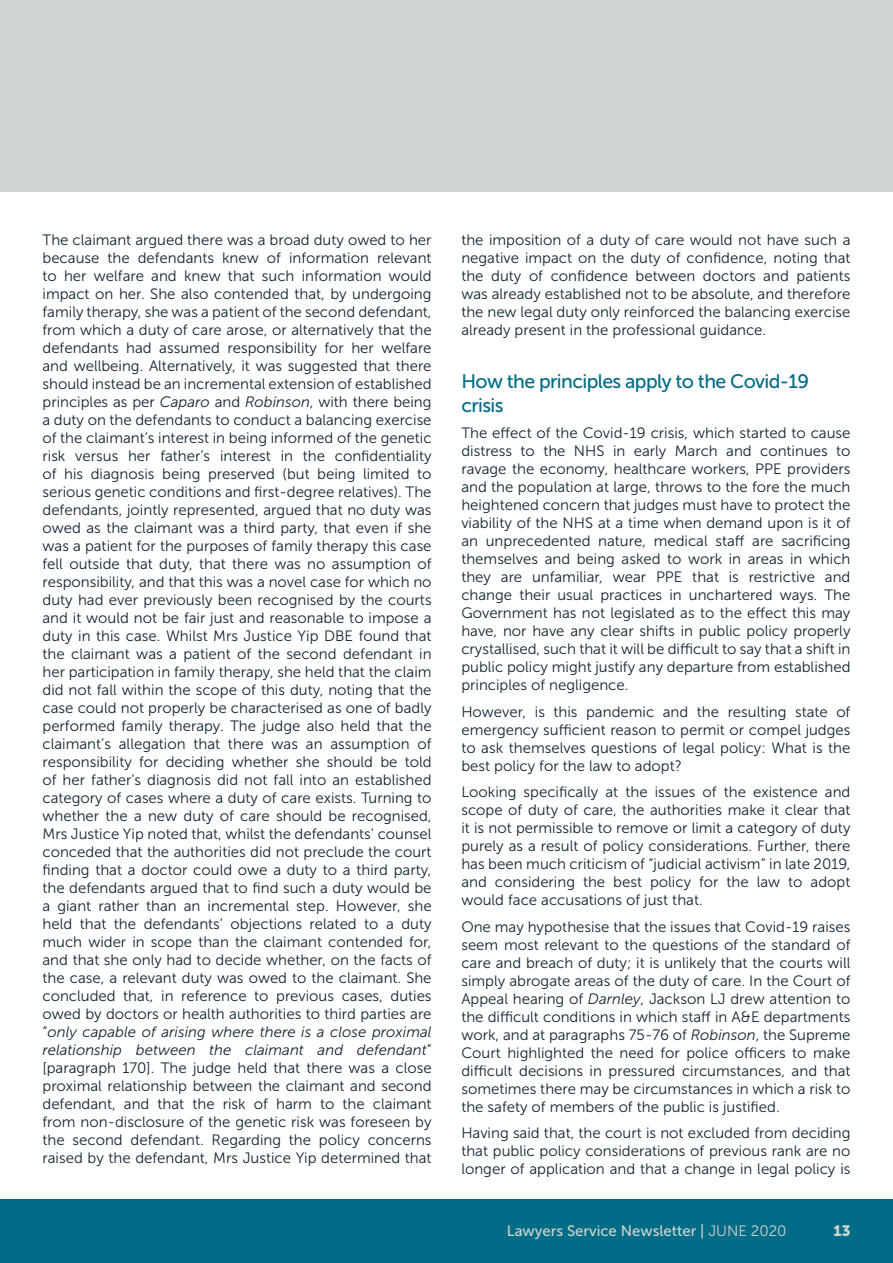
<style>
.page{position:relative;width:893px;height:1263px;background:#fff}
.page>*{position:absolute;margin:0;border:0;box-sizing:border-box;transform-origin:0 0}
.t1{font:19.5px/23.4px "Museo Sans 500";letter-spacing:-.03em;color:#006c85}
.t2{font:15px/18px "Museo Sans 300";color:#112530;text-align:justify}
.t3{font:15px "Museo Sans 500";color:#cfd4d2}
.t4{font:15px "Museo Sans 900";color:#cfd4d2}
.s1{font-style:italic}
.s2{font-family:"Museo Sans 300"}
</style>
<div class="page">
<div style="left:0;top:1199px;width:893px;height:64px;background:#006c85"></div>
<div style="left:0;top:0;width:893px;height:191px;background:#cfd4d2"></div>
<p class="t2" style="left:43px;top:231px;width:391px">The claimant argued there was a broad duty owed to her because the defendants knew of information relevant to her welfare and knew that such information would impact on her. She also contended that, by undergoing family therapy, she was a patient of the second defendant, from which a duty of care arose, or alternatively that the defendants had assumed responsibility for her welfare and wellbeing. Alternatively, it was suggested that there should instead be an incremental extension of established principles as per <span class="s1">Caparo</span> and <span class="s1">Robinson</span>, with there being a duty on the defendants to conduct a balancing exercise of the claimant’s interest in being informed of the genetic risk versus her father’s interest in the confidentiality of his diagnosis being preserved (but being limited to serious genetic conditions and first-degree relatives). The defendants, jointly represented, argued that no duty was owed as the claimant was a third party, that even if she was a patient for the purposes of family therapy this case fell outside that duty, that there was no assumption of responsibility, and that this was a novel case for which no duty had ever previously been recognised by the courts and it would not be fair just and reasonable to impose a duty in this case. Whilst Mrs Justice Yip DBE found that the claimant was a patient of the second defendant in her participation in family therapy, she held that the claim did not fall within the scope of this duty, noting that the case could not properly be characterised as one of badly performed family therapy. The judge also held that the claimant’s allegation that there was an assumption of responsibility for deciding whether she should be told of her father’s diagnosis did not fall into an established category of cases where a duty of care exists. Turning to whether the a new duty of care should be recognised, Mrs Justice Yip noted that, whilst the defendants’ counsel conceded that the authorities did not preclude the court finding that a doctor could owe a duty to a third party, the defendants argued that to find such a duty would be a giant rather than an incremental step. However, she held that the defendants’ objections related to a duty much wider in scope than the claimant contended for, and that she only had to decide whether, on the facts of the case, a relevant duty was owed to the claimant. She concluded that, in reference to previous cases, duties owed by doctors or health authorities to third parties are “<span class="s1">only capable of arising where there is a close proximal relationship between the claimant and defendant</span>” [paragraph 170]. The judge held that there was a close proximal relationship between the claimant and second defendant, and that the risk of harm to the claimant from non-disclosure of the genetic risk was foreseen by the second defendant. Regarding the policy concerns raised by the defendant, Mrs Justice Yip determined that</p>
<p class="t2" style="left:461px;top:231px;width:391px">the imposition of a duty of care would not have such a negative impact on the duty of confidence, noting that the duty of confidence between doctors and patients was already established not to be absolute, and therefore the new legal duty only reinforced the balancing exercise already present in the professional guidance.</p>
<p class="t1" style="left:461px;top:370px;width:349px">How the principles apply to the Covid-19 crisis</p>
<p class="t2" style="left:461px;top:424px;width:391px">The effect of the Covid-19 crisis, which started to cause distress to the NHS in early March and continues to ravage the economy, healthcare workers, PPE providers and the population at large, throws to the fore the much heightened concern that judges must have to protect the viability of the NHS at a time when demand upon is it of an unprecedented nature, medical staff are sacrificing themselves and being asked to work in areas in which they are unfamiliar, wear PPE that is restrictive and change their usual practices in unchartered ways. The Government has not legislated as to the effect this may have, nor have any clear shifts in public policy properly crystallised, such that it will be difficult to say that a shift in public policy might justify any departure from established principles of negligence.</p>
<p class="t2" style="left:461px;top:703px;width:391px">However, is this pandemic and the resulting state of emergency sufficient reason to permit or compel judges to ask themselves questions of legal policy: What is the best policy for the law to adopt?</p>
<p class="t2" style="left:461px;top:783px;width:391px">Looking specifically at the issues of the existence and scope of duty of care, the authorities make it clear that it is not permissible to remove or limit a category of duty purely as a result of policy considerations. Further, there has been much criticism of “judicial activism” in late 2019, and considering the best policy for the law to adopt would face accusations of just that.</p>
<p class="t2" style="left:461px;top:918px;width:391px">One may hypothesise that the issues that Covid-19 raises seem most relevant to the questions of the standard of care and breach of duty; it is unlikely that the courts will simply abrogate areas of the duty of care. In the Court of Appeal hearing of <span class="s1">Darnley</span>, Jackson LJ drew attention to the difficult conditions in which staff in A&amp;E departments work, and at paragraphs 75-76 of <span class="s1">Robinson</span>, the Supreme Court highlighted the need for police officers to make difficult decisions in pressured circumstances, and that sometimes there may be circumstances in which a risk to the safety of members of the public is justified.</p>
<p class="t2" style="left:461px;top:1124px;width:391px">Having said that, the court is not excluded from deciding that public policy considerations of previous rank are no longer of application and that a change in legal policy is</p>
<p class="t3" style="left:507px;top:1222px;width:281px">Lawyers Service Newsletter | <span class="s2">JUNE 2020</span></p>
<p class="t4" style="left:833px;top:1222px;width:19px">13</p>
</div>
